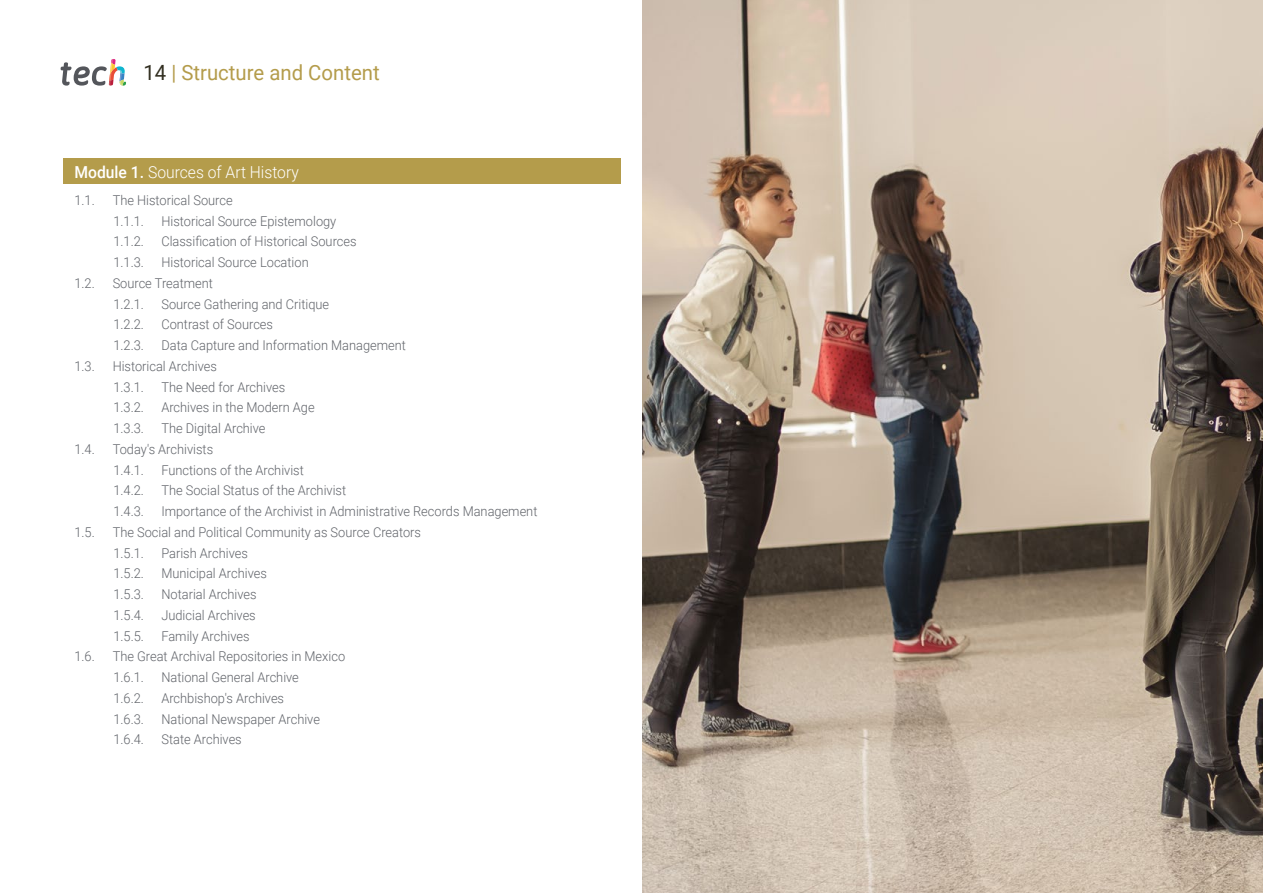
<style>
.page{position:relative;width:1263px;height:893px;background:#fff}
.page>*{position:absolute;margin:0;border:0;box-sizing:border-box;transform-origin:0 0}
.t1{font:21px "Roboto";color:#b49c4b}
.t2{font:300 16.5px "Roboto";color:#fff;scale:.95 1}
.t3{font:300 13.5px/20.7px "Roboto";color:#61646a;scale:.95 1}
.s1{color:#312e20}
.s2{font-weight:500}
</style>
<div class="page">
<img style="left:642px;top:0;width:621px;height:893px">
<svg style="left:61px;top:59px;width:65px;height:27px"></svg>
<div style="left:63px;top:159px;width:558px;height:25px;background:#b49c4b"></div>
<h1 class="t1" style="left:144px;top:57px;width:238px"><span class="s1">14</span> | Structure and Content</h1>
<p class="t2" style="left:74px;top:160px;width:238px"><span class="s2">Module 1.</span> Sources of Art History</p>
<p class="t3" style="left:74px;top:189px;width:23px">1.1.</p>
<p class="t3" style="left:113px;top:189px;width:128px">The Historical Source<br>1.1.1.</p>
<p class="t3" style="left:161px;top:210px;width:186px">Historical Source Epistemology</p>
<p class="t3" style="left:113px;top:231px;width:34px">1.1.2.</p>
<p class="t3" style="left:161px;top:231px;width:207px">Classification of Historical Sources</p>
<p class="t3" style="left:113px;top:251px;width:34px">1.1.3.</p>
<p class="t3" style="left:161px;top:251px;width:157px">Historical Source Location</p>
<p class="t3" style="left:74px;top:272px;width:23px">1.2.</p>
<p class="t3" style="left:113px;top:272px;width:107px">Source Treatment<br>1.2.1.</p>
<p class="t3" style="left:161px;top:293px;width:178px">Source Gathering and Critique</p>
<p class="t3" style="left:113px;top:314px;width:34px">1.2.2.</p>
<p class="t3" style="left:161px;top:314px;width:119px">Contrast of Sources</p>
<p class="t3" style="left:113px;top:334px;width:34px">1.2.3.</p>
<p class="t3" style="left:161px;top:334px;width:259px">Data Capture and Information Management</p>
<p class="t3" style="left:74px;top:355px;width:23px">1.3.</p>
<p class="t3" style="left:113px;top:355px;width:111px">Historical Archives<br>1.3.1.</p>
<p class="t3" style="left:161px;top:376px;width:132px">The Need for Archives</p>
<p class="t3" style="left:113px;top:397px;width:34px">1.3.2.</p>
<p class="t3" style="left:161px;top:397px;width:163px">Archives in the Modern Age</p>
<p class="t3" style="left:113px;top:417px;width:34px">1.3.3.</p>
<p class="t3" style="left:161px;top:417px;width:111px">The Digital Archive</p>
<p class="t3" style="left:74px;top:438px;width:23px">1.4.</p>
<p class="t3" style="left:113px;top:438px;width:107px">Today's Archivists<br>1.4.1.</p>
<p class="t3" style="left:161px;top:459px;width:151px">Functions of the Archivist</p>
<p class="t3" style="left:113px;top:480px;width:34px">1.4.2.</p>
<p class="t3" style="left:161px;top:480px;width:196px">The Social Status of the Archivist</p>
<p class="t3" style="left:113px;top:500px;width:34px">1.4.3.</p>
<p class="t3" style="left:161px;top:500px;width:397px">Importance of the Archivist in Administrative Records Management</p>
<p class="t3" style="left:74px;top:521px;width:23px">1.5.</p>
<p class="t3" style="left:113px;top:521px;width:326px">The Social and Political Community as Source Creators<br>1.5.1.</p>
<p class="t3" style="left:161px;top:542px;width:93px">Parish Archives</p>
<p class="t3" style="left:113px;top:563px;width:34px">1.5.2.</p>
<p class="t3" style="left:161px;top:563px;width:112px">Municipal Archives</p>
<p class="t3" style="left:113px;top:583px;width:34px">1.5.3.</p>
<p class="t3" style="left:161px;top:583px;width:102px">Notarial Archives</p>
<p class="t3" style="left:113px;top:604px;width:34px">1.5.4.</p>
<p class="t3" style="left:161px;top:604px;width:101px">Judicial Archives</p>
<p class="t3" style="left:113px;top:625px;width:34px">1.5.5.</p>
<p class="t3" style="left:161px;top:625px;width:94px">Family Archives</p>
<p class="t3" style="left:74px;top:646px;width:23px">1.6.</p>
<p class="t3" style="left:113px;top:646px;width:246px">The Great Archival Repositories in Mexico<br>1.6.1.</p>
<p class="t3" style="left:161px;top:666px;width:146px">National General Archive</p>
<p class="t3" style="left:113px;top:687px;width:34px">1.6.2.</p>
<p class="t3" style="left:161px;top:687px;width:131px">Archbishop's Archives</p>
<p class="t3" style="left:113px;top:708px;width:34px">1.6.3.</p>
<p class="t3" style="left:161px;top:708px;width:168px">National Newspaper Archive</p>
<p class="t3" style="left:113px;top:729px;width:34px">1.6.4.</p>
<p class="t3" style="left:161px;top:729px;width:86px">State Archives</p>
</div>
